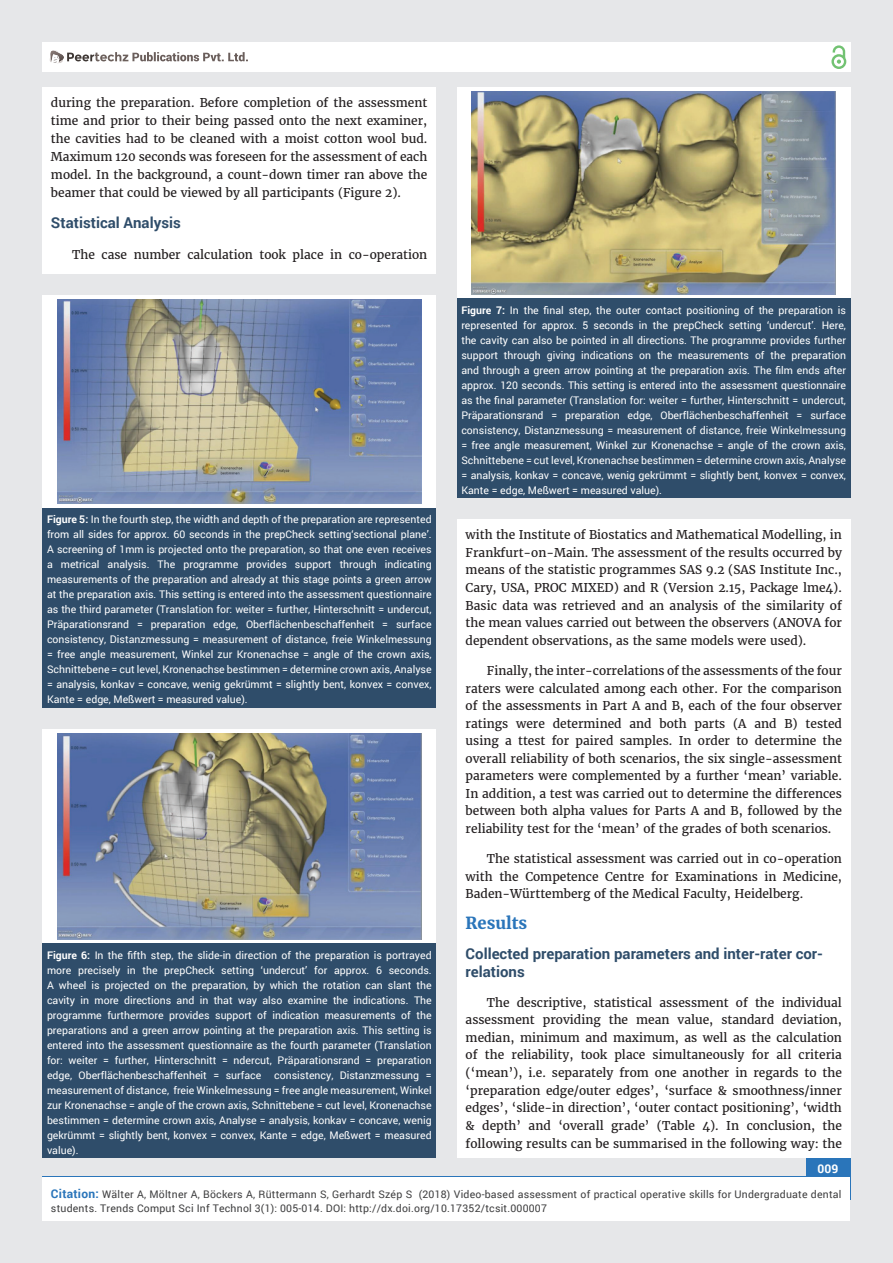
<style>
.page{position:relative;width:893px;height:1263px;background:#e6e7e9}
.page>*{position:absolute;margin:0;border:0;box-sizing:border-box;transform-origin:0 0}
.t1{font:700 16.5px "Merriweather";color:#2a75ba}
.t2{font:700 15px/17.5px "Roboto";color:#2f4d6a}
.t3{font:12px/17.5px "Merriweather";color:#231f20;text-align:justify}
.t4{font:700 12px "Roboto";color:#fff}
.t5{font:10.5px/15px "Roboto";color:#fff;text-align:justify}
.t6{font:10.5px/13.5px "Roboto";letter-spacing:.02em;color:#3e3e3f}
.s1{font-weight:700}
.s2{font-weight:700;font-size:12px;color:#2a75ba}
</style>
<div class="page">
<div style="left:42px;top:43px;width:808px;height:29px;background:#fff"></div>
<div style="left:831px;top:54px;width:15px;height:15px;border:2px solid #72c272;border-radius:50%"></div>
<svg style="left:831px;top:45px;width:15px;height:19px"></svg>
<div style="left:806px;top:1157px;width:44px;height:43px;background:#2a75ba"></div>
<svg style="left:49px;top:50px;width:199px;height:14px"></svg>
<div style="left:42px;top:1177px;width:808px;height:43px;background:#fff"></div>
<div style="left:42px;top:87px;width:394px;height:187px;background:#fff"></div>
<div style="left:457px;top:519px;width:393px;height:639px;background:#fff"></div>
<div style="left:43px;top:295px;width:393px;height:213px;background:#fff"></div>
<div style="left:43px;top:508px;width:393px;height:200px;background:#2f4d6a"></div>
<img style="left:57px;top:299px;width:364px;height:205px">
<div style="left:43px;top:729px;width:393px;height:214px;background:#fff"></div>
<div style="left:43px;top:943px;width:393px;height:215px;background:#2f4d6a"></div>
<img style="left:57px;top:733px;width:364px;height:206px">
<div style="left:457px;top:87px;width:393px;height:211px;background:#fff"></div>
<div style="left:457px;top:298px;width:393px;height:200px;background:#2f4d6a"></div>
<img style="left:472px;top:91px;width:363px;height:203px">
<p class="t3" style="left:51px;top:94px;width:378px;line-height:18px">during the preparation. Before completion of the assessment time and prior to their being passed onto the next examiner, the cavities had to be cleaned with a moist cotton wool bud.<br>Maximum 120 seconds was foreseen for the assessment of each model. In the background, a count-down timer ran above the beamer that could be viewed by all participants (Figure 2).</p>
<h2 class="t2" style="left:51px;top:213px;width:131px">Statistical Analysis</h2>
<p class="t3" style="left:72px;top:246px;width:357px">The case number calculation took place in co-operation</p>
<p class="t5" style="left:47px;top:512px;width:386px"><span class="s1">Figure 5:</span> In the fourth step, the width and depth of the preparation are represented from all sides for approx. 60 seconds in the prepCheck setting‘sectional plane’.<br>A screening of 1mm is projected onto the preparation, so that one even receives a metrical analysis. The programme provides support through indicating measurements of the preparation and already at this stage points a green arrow at the preparation axis. This setting is entered into the assessment questionnaire as the third parameter (Translation for: weiter = further, Hinterschnitt = undercut, Präparationsrand = preparation edge, Oberflächenbeschaffenheit = surface consistency, Distanzmessung = measurement of distance, freie Winkelmessung = free angle measurement, Winkel zur Kronenachse = angle of the crown axis, Schnittebene = cut level, Kronenachse bestimmen = determine crown axis, Analyse = analysis, konkav = concave, wenig gekrümmt = slightly bent, konvex = convex, Kante = edge, Meßwert = measured value).</p>
<p class="t5" style="left:47px;top:947px;width:386px"><span class="s1">Figure 6:</span> In the fifth step, the slide-in direction of the preparation is portrayed more precisely in the prepCheck setting ‘undercut’ for approx. 6 seconds.<br>A wheel is projected on the preparation, by which the rotation can slant the cavity in more directions and in that way also examine the indications. The programme furthermore provides support of indication measurements of the preparations and a green arrow pointing at the preparation axis. This setting is entered into the assessment questionnaire as the fourth parameter (Translation for: weiter = further, Hinterschnitt = ndercut, Präparationsrand = preparation edge, Oberflächenbeschaffenheit = surface consistency, Distanzmessung = measurement of distance, freie Winkelmessung = free angle measurement, Winkel zur Kronenachse = angle of the crown axis, Schnittebene = cut level, Kronenachse bestimmen = determine crown axis, Analyse = analysis, konkav = concave, wenig gekrümmt = slightly bent, konvex = convex, Kante = edge, Meßwert = measured value).</p>
<p class="t5" style="left:461px;top:302px;width:386px"><span class="s1">Figure 7:</span> In the final step, the outer contact positioning of the preparation is represented for approx. 5 seconds in the prepCheck setting ‘undercut’. Here, the cavity can also be pointed in all directions. The programme provides further support through giving indications on the measurements of the preparation and through a green arrow pointing at the preparation axis. The film ends after approx. 120 seconds. This setting is entered into the assessment questionnaire as the final parameter (Translation for: weiter = further, Hinterschnitt = undercut, Präparationsrand = preparation edge, Oberflächenbeschaffenheit = surface consistency, Distanzmessung = measurement of distance, freie Winkelmessung = free angle measurement, Winkel zur Kronenachse = angle of the crown axis, Schnittebene = cut level, Kronenachse bestimmen = determine crown axis, Analyse = analysis, konkav = concave, wenig gekrümmt = slightly bent, konvex = convex, Kante = edge, Meßwert = measured value).</p>
<p class="t3" style="left:466px;top:526px;width:378px">with the Institute of Biostatics and Mathematical Modelling, in Frankfurt-on-Main. The assessment of the results occurred by means of the statistic programmes SAS 9.2 (SAS Institute Inc., Cary, USA, PROC MIXED) and R (Version 2.15, Package lme4).<br>Basic data was retrieved and an analysis of the similarity of the mean values carried out between the observers (ANOVA for dependent observations, as the same models were used).</p>
<p class="t3" style="left:466px;top:662px;width:378px;text-indent:21px">Finally, the inter-correlations of the assessments of the four raters were calculated among each other. For the comparison of the assessments in Part A and B, each of the four observer ratings were determined and both parts (A and B) tested using a ttest for paired samples. In order to determine the overall reliability of both scenarios, the six single-assessment parameters were complemented by a further ‘mean’ variable.<br>In addition, a test was carried out to determine the differences between both alpha values for Parts A and B, followed by the reliability test for the ‘mean’ of the grades of both scenarios.</p>
<p class="t3" style="left:466px;top:850px;width:378px;text-indent:21px">The statistical assessment was carried out in co-operation with the Competence Centre for Examinations in Medicine, Baden-Württemberg of the Medical Faculty, Heidelberg.</p>
<h1 class="t1" style="left:466px;top:912px;width:63px">Results</h1>
<h2 class="t2" style="left:466px;top:944px;width:359px">Collected preparation parameters and inter-rater cor&shy;relations</h2>
<p class="t3" style="left:466px;top:994px;width:378px;text-indent:21px">The descriptive, statistical assessment of the individual assessment providing the mean value, standard deviation, median, minimum and maximum, as well as the calculation of the reliability, took place simultaneously for all criteria (‘mean’), i.e. separately from one another in regards to the ‘preparation edge/outer edges’, ‘surface &amp; smoothness/inner edges’, ‘slide-in direction’, ‘outer contact positioning’, ‘width &amp; depth’ and ‘overall grade’ (Table 4). In conclusion, the following results can be summarised in the following way: the</p>
<p class="t4" style="left:817px;top:1161px;width:22px">009</p>
<p class="t6" style="left:51px;top:1188px;width:792px"><span class="s2">Citation:</span> Wälter A, Möltner A, Böckers A, Rüttermann S, Gerhardt Szép S (2018) Video-based assessment of practical operative skills for Undergraduate dental students. Trends Comput Sci Inf Technol 3(1): 005-014. DOI: http://dx.doi.org/10.17352/tcsit.000007</p>
</div>
